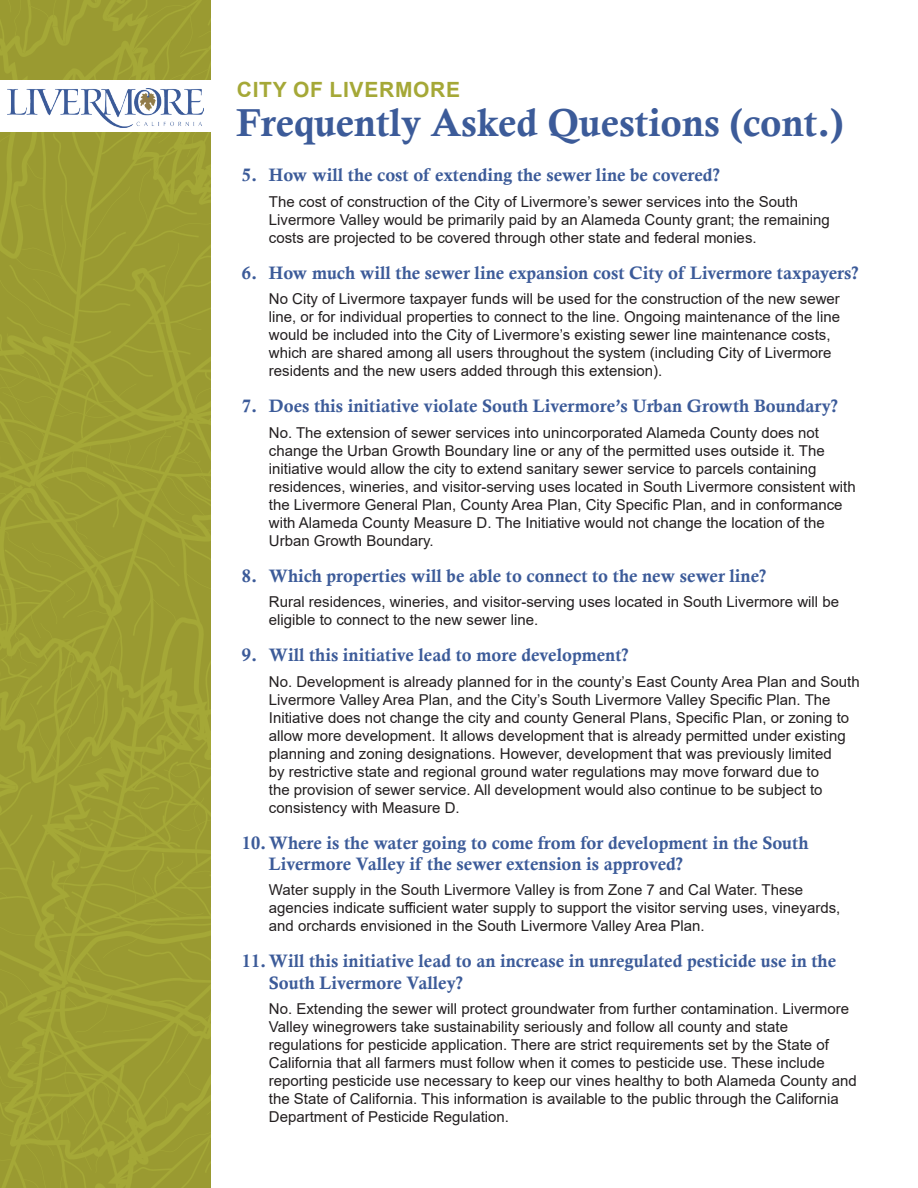
<style>
.page{position:relative;width:918px;height:1188px;background:#fff}
.page>*{position:absolute;margin:0;border:0;box-sizing:border-box;transform-origin:0 0}
.t1{font:39px "Calis MT Bol";color:#3c5b99}
.t2{font:700 21px "Arial";letter-spacing:.035em;color:#a5a837}
.t3{font:18px/21px "Calis MT Bol";color:#3c5b99}
.t4{font:15px/18px "Arial";color:#231f20}
</style>
<div class="page">
<svg style="left:0;top:0;width:211px;height:1188px;background:#9c9d32"></svg>
<div style="left:0;top:80px;width:213px;height:52px;background:#fff"></div>
<img style="left:8px;top:89px;width:196px;height:38px">
<h2 class="t2" style="left:237px;top:74px;width:225px">CITY OF LIVERMORE</h2>
<h1 class="t1" style="left:236px;top:100px;width:609px">Frequently Asked Questions (cont.)</h1>
<p class="t3" style="left:242px;top:165px;width:480px">5. How will the cost of extending the sewer line be covered?</p>
<p class="t4" style="left:269px;top:192px;width:562px">The cost of construction of the City of Livermore’s sewer services into the South<br>Livermore Valley would be primarily paid by an Alameda County grant; the remaining costs are projected to be covered through other state and federal monies.</p>
<p class="t3" style="left:242px;top:262px;width:618px">6. How much will the sewer line expansion cost City of Livermore taxpayers?</p>
<p class="t4" style="left:269px;top:290px;width:573px">No City of Livermore taxpayer funds will be used for the construction of the new sewer line, or for individual properties to connect to the line. Ongoing maintenance of the line would be included into the City of Livermore’s existing sewer line maintenance costs, which are shared among all users throughout the system (including City of Livermore residents and the new users added through this extension).</p>
<p class="t3" style="left:242px;top:396px;width:598px">7. Does this initiative violate South Livermore’s Urban Growth Boundary?</p>
<p class="t4" style="left:269px;top:423px;width:588px">No. The extension of sewer services into unincorporated Alameda County does not change the Urban Growth Boundary line or any of the permitted uses outside it. The initiative would allow the city to extend sanitary sewer service to parcels containing residences, wineries, and visitor-serving uses located in South Livermore consistent with the Livermore General Plan, County Area Plan, City Specific Plan, and in conformance with Alameda County Measure D. The Initiative would not change the location of the Urban Growth Boundary.</p>
<p class="t3" style="left:242px;top:565px;width:526px">8. Which properties will be able to connect to the new sewer line?</p>
<p class="t4" style="left:269px;top:593px;width:572px">Rural residences, wineries, and visitor-serving uses located in South Livermore will be eligible to connect to the new sewer line.</p>
<p class="t3" style="left:242px;top:645px;width:388px">9. Will this initiative lead to more development?</p>
<p class="t4" style="left:269px;top:672px;width:592px">No. Development is already planned for in the county’s East County Area Plan and South Livermore Valley Area Plan, and the City’s South Livermore Valley Specific Plan. The Initiative does not change the city and county General Plans, Specific Plan, or zoning to allow more development. It allows development that is already permitted under existing planning and zoning designations. However, development that was previously limited<br>by restrictive state and regional ground water regulations may move forward due to<br>the provision of sewer service. All development would also continue to be subject to consistency with Measure D.</p>
<p class="t3" style="left:269px;top:832px;width:541px;text-indent:-27px">10.Where is the water going to come from for development in the South<br>Livermore Valley if the sewer extension is approved?</p>
<p class="t4" style="left:269px;top:881px;width:573px">Water supply in the South Livermore Valley is from Zone 7 and Cal Water. These agencies indicate sufficient water supply to support the visitor serving uses, vineyards, and orchards envisioned in the South Livermore Valley Area Plan.</p>
<p class="t3" style="left:269px;top:950px;width:569px;line-height:21.6px;text-indent:-27px">11.Will this initiative lead to an increase in unregulated pesticide use in the<br>South Livermore Valley?</p>
<p class="t4" style="left:269px;top:1000px;width:589px">No. Extending the sewer will protect groundwater from further contamination. Livermore Valley winegrowers take sustainability seriously and follow all county and state regulations for pesticide application. There are strict requirements set by the State of California that all farmers must follow when it comes to pesticide use. These include reporting pesticide use necessary to keep our vines healthy to both Alameda County and the State of California. This information is available to the public through the California Department of Pesticide Regulation.</p>
</div>
